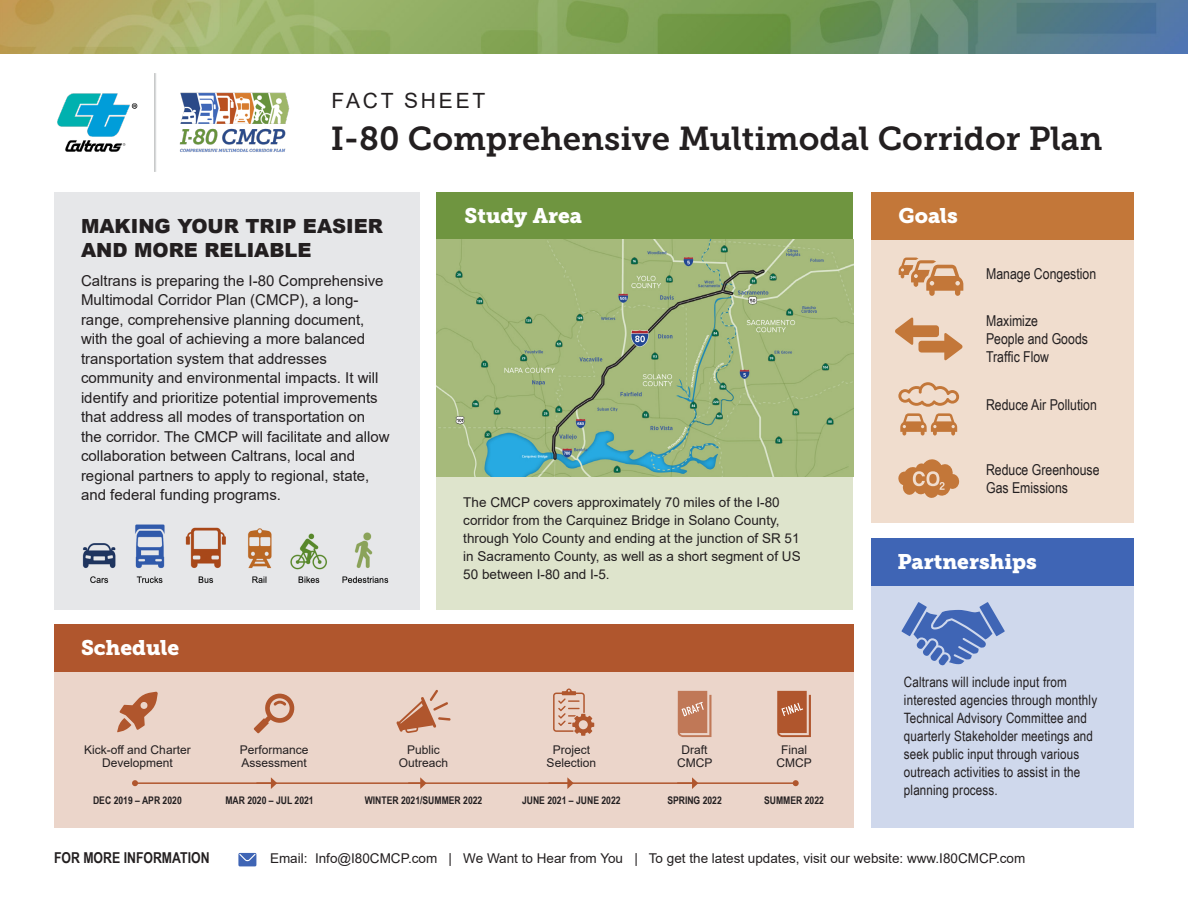
<style>
.page{position:relative;width:1188px;height:918px;background:#fff}
.page>*{position:absolute;margin:0;border:0;box-sizing:border-box;transform-origin:0 0}
.t1{font:33px "Museo Slab 700";color:#231f20}
.Subhead_2{font:21px "Museo Slab 900";color:#fff}
.t2{font:21px "Arial";letter-spacing:.135em;color:#231f20}
.Subhead_1{font:900 19.5px "Arial";color:#231f20}
.Body_1{font:15px "Arial";color:#231f20}
.t3{font:15px/18px "Arial Narrow";color:#231f20}
.t4{font:700 15px "Arial Narrow";color:#231f20}
.t5{font:14.25px/18px "Arial Narrow";letter-spacing:.01em;color:#231f20}
.Body_2{font:13.5px "Arial";color:#231f20}
.Body_3{font:12px "Arial";color:#231f20}
.t6{font:700 10.5px "Arial Narrow";color:#231f20}
</style>
<div class="page">
<img style="left:0;top:0;width:1188px;height:54px">
<div style="left:54px;top:192px;width:365px;height:418px;background:#e6e7e9"></div>
<div style="left:54px;top:630px;width:799px;height:198px;background:#ebd5ca"></div>
<div style="left:872px;top:538px;width:262px;height:290px;background:#cfd8ec"></div>
<div style="left:872px;top:225px;width:262px;height:298px;background:#f0ddce"></div>
<div style="left:436px;top:477px;width:417px;height:133px;background:#dee4cc"></div>
<svg style="left:901px;top:602px;width:104px;height:63px"></svg>
<div style="left:872px;top:192px;width:262px;height:47px;background:#c37739"></div>
<div style="left:872px;top:538px;width:262px;height:47px;background:#3f65b5"></div>
<div style="left:436px;top:192px;width:417px;height:47px;background:#6f9540"></div>
<div style="left:54px;top:624px;width:799px;height:47px;background:#b0562d"></div>
<svg style="left:396px;top:690px;width:55px;height:43px"></svg>
<svg style="left:678px;top:691px;width:34px;height:46px;background:#c8896c"></svg>
<svg style="left:777px;top:691px;width:34px;height:46px;background:#ba6b48"></svg>
<svg style="left:117px;top:692px;width:41px;height:40px"></svg>
<svg style="left:254px;top:694px;width:41px;height:39px"></svg>
<svg style="left:553px;top:688px;width:41px;height:48px"></svg>
<svg style="left:899px;top:258px;width:64px;height:38px"></svg>
<svg style="left:895px;top:317px;width:68px;height:44px"></svg>
<svg style="left:898px;top:382px;width:61px;height:25px"></svg>
<svg style="left:900px;top:413px;width:57px;height:23px"></svg>
<svg style="left:898px;top:459px;width:62px;height:39px"></svg>
<img style="left:58px;top:73px;width:232px;height:99px">
<svg style="left:238px;top:853px;width:18px;height:13px"></svg>
<hr style="left:135px;top:782px;width:137px;height:2px;background:#b0562d">
<svg style="left:132px;top:780px;width:6px;height:6px"></svg>
<svg style="left:271px;top:777px;width:5px;height:12px"></svg>
<hr style="left:256px;top:782px;width:165px;height:2px;background:#b0562d">
<svg style="left:420px;top:777px;width:6px;height:12px"></svg>
<hr style="left:408px;top:782px;width:160px;height:2px;background:#b0562d">
<svg style="left:567px;top:777px;width:6px;height:12px"></svg>
<hr style="left:549px;top:782px;width:144px;height:2px;background:#b0562d">
<svg style="left:692px;top:777px;width:6px;height:12px"></svg>
<hr style="left:677px;top:782px;width:119px;height:2px;background:#b0562d">
<svg style="left:793px;top:780px;width:6px;height:6px"></svg>
<img style="left:82px;top:524px;width:307px;height:59px">
<img style="left:436px;top:239px;width:417px;height:238px">
<h1 class="t2" style="left:332px;top:86px;width:155px">FACT SHEET</h1>
<p class="t1" style="left:331px;top:119px;width:773px">I-80 Comprehensive Multimodal Corridor Plan</p>
<p class="Subhead_1" style="left:81px;top:212px;width:304px">MAKING YOUR TRIP EASIER</p>
<p class="Subhead_1" style="left:81px;top:236px;width:232px">AND MORE RELIABLE</p>
<p class="Body_1" style="left:81px;top:270px;width:304px">Caltrans is preparing the I-80 Comprehensive</p>
<p class="Body_1" style="left:81px;top:289px;width:279px">Multimodal Corridor Plan (CMCP), a long-</p>
<p class="Body_1" style="left:81px;top:309px;width:285px">range, comprehensive planning document,</p>
<p class="Body_1" style="left:81px;top:328px;width:286px">with the goal of achieving a more balanced</p>
<p class="Body_1" style="left:81px;top:348px;width:247px">transportation system that addresses</p>
<p class="Body_1" style="left:81px;top:367px;width:299px">community and environmental impacts. It will</p>
<p class="Body_1" style="left:81px;top:387px;width:298px">identify and prioritize potential improvements</p>
<p class="Body_1" style="left:81px;top:406px;width:286px">that address all modes of transportation on</p>
<p class="Body_1" style="left:81px;top:426px;width:310px">the corridor. The CMCP will facilitate and allow</p>
<p class="Body_1" style="left:81px;top:445px;width:276px">collaboration between Caltrans, local and</p>
<p class="Body_1" style="left:81px;top:465px;width:290px">regional partners to apply to regional, state,</p>
<p class="Body_1" style="left:81px;top:484px;width:202px">and federal funding programs.</p>
<p class="Subhead_2" style="left:81px;top:636px;width:100px">Schedule</p>
<p class="Subhead_2" style="left:464px;top:204px;width:119px">Study Area</p>
<p class="Body_2" style="left:463px;top:493px;width:318px">The CMCP covers approximately 70 miles of the I-80</p>
<p class="Body_2" style="left:463px;top:511px;width:318px">corridor from the Carquinez Bridge in Solano County,</p>
<p class="Body_2" style="left:463px;top:529px;width:338px">through Yolo County and ending at the junction of SR 51</p>
<p class="Body_2" style="left:463px;top:547px;width:339px">in Sacramento County, as well as a short segment of US</p>
<p class="Body_2" style="left:463px;top:565px;width:148px">50 between I-80 and I-5.</p>
<p class="Body_3" style="left:84px;top:741px;width:108px">Kick-off and Charter</p>
<p class="Body_3" style="left:102px;top:755px;width:72px">Development</p>
<p class="Body_3" style="left:240px;top:741px;width:70px">Performance</p>
<p class="Body_3" style="left:241px;top:755px;width:67px">Assessment</p>
<p class="Body_3" style="left:407px;top:741px;width:34px">Public</p>
<p class="Body_3" style="left:399px;top:755px;width:51px">Outreach</p>
<p class="Body_3" style="left:553px;top:741px;width:39px">Project</p>
<p class="Body_3" style="left:547px;top:755px;width:51px">Selection</p>
<p class="Body_3" style="left:682px;top:741px;width:28px">Draft</p>
<p class="Body_3" style="left:677px;top:755px;width:37px">CMCP</p>
<p class="Body_3" style="left:781px;top:741px;width:28px">Final</p>
<p class="Body_3" style="left:777px;top:755px;width:37px">CMCP</p>
<p class="t6" style="left:93px;top:792px;width:90px">DEC 2019 – APR 2020</p>
<p class="t6" style="left:225px;top:792px;width:90px">MAR 2020 – JUL 2021</p>
<p class="t6" style="left:365px;top:792px;width:119px">WINTER 2021/SUMMER 2022</p>
<p class="t6" style="left:522px;top:792px;width:100px">JUNE 2021 – JUNE 2022</p>
<p class="t6" style="left:667px;top:792px;width:56px">SPRING 2022</p>
<p class="t6" style="left:764px;top:792px;width:61px">SUMMER 2022</p>
<p class="Subhead_2" style="left:899px;top:204px;width:61px">Goals</p>
<p class="t3" style="left:986px;top:264px;width:112px">Manage Congestion</p>
<p class="t3" style="left:986px;top:311px;width:103px">Maximize<br>People and Goods<br>Traffic Flow</p>
<p class="t3" style="left:986px;top:395px;width:112px">Reduce Air Pollution</p>
<p class="t3" style="left:986px;top:460px;width:115px">Reduce Greenhouse<br>Gas Emissions</p>
<p class="Subhead_2" style="left:897px;top:550px;width:141px">Partnerships</p>
<p class="t5" style="left:904px;top:673px;width:195px">Caltrans will include input from interested agencies through monthly Technical Advisory Committee and quarterly Stakeholder meetings and seek public input through various outreach activities to assist in the planning process.</p>
<p class="t4" style="left:54px;top:846px;width:157px">FOR MORE INFORMATION</p>
<p class="Body_2" style="left:270px;top:849px;width:757px">Email: Info@I80CMCP.com | We Want to Hear from You | To get the latest updates, visit our website: www.I80CMCP.com</p>
</div>
